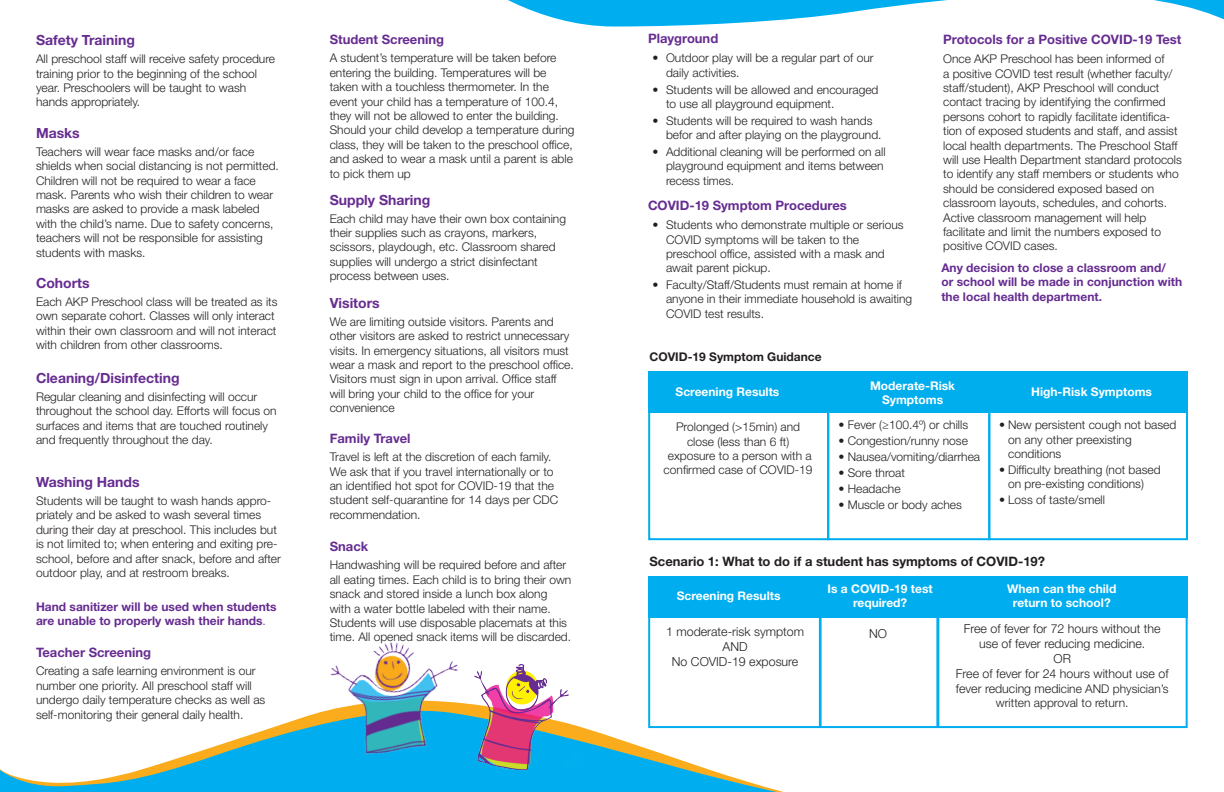
<style>
.page{position:relative;width:1224px;height:792px;background:#fff}
.page>*{position:absolute;margin:0;border:0;box-sizing:border-box;transform-origin:0 0}
.t1{font:700 14px "Helvetica Neue LT Std";color:#662c91}
.Paragraph_Style_4{font:700 13px "Helvetica Neue LT Std";color:#662c91}
.t2{font:700 13px "Helvetica Neue LT Std";color:#231f20}
.t3{font:300 12.4px/14.9px "Helvetica Neue LT Std";color:#231f20;text-align:center}
.t4{font:300 12px/14.4px "Helvetica Neue LT Std";color:#231f20}
.t5{font:700 12px/14.4px "Helvetica Neue LT Std";color:#662c91}
.t6{font:700 12px/14.4px "Helvetica Neue LT Std";color:#fff;text-align:center}
.t7{font:700 12px "Helvetica Neue LT Std";color:#231f20}
.s1{font-weight:300}
.s2{font-size:12.4px}
</style>
<div class="page">
<svg style="left:508px;top:0;width:716px;height:27px"></svg>
<svg style="left:0;top:704px;width:808px;height:88px"></svg>
<img style="left:474px;top:664px;width:111px;height:128px">
<img style="left:313px;top:642px;width:148px;height:130px">
<div style="left:648px;top:382px;width:181px;height:158px;border:2px solid #00aeef"></div>
<div style="left:827px;top:382px;width:163px;height:158px;border:2px solid #00aeef"></div>
<div style="left:988px;top:382px;width:200px;height:158px;border:2px solid #00aeef"></div>
<div style="left:648px;top:371px;width:540px;height:42px;background:#00aeee"></div>
<div style="left:648px;top:576px;width:540px;height:42px;background:#00aeef"></div>
<div style="left:648px;top:589px;width:173px;height:139px;border:2px solid #00aeef"></div>
<div style="left:820px;top:589px;width:118px;height:139px;border:2px solid #00aeef"></div>
<div style="left:937px;top:589px;width:251px;height:139px;border:2px solid #00aeef"></div>
<p class="t1" style="left:36px;top:31px;width:101px">Safety Training</p>
<p class="t4" style="left:36px;top:51px;width:241px">All preschool staff will receive safety procedure training prior to the beginning of the school year. Preschoolers will be taught to wash hands appropriately.</p>
<p class="Paragraph_Style_4" style="left:330px;top:32px;width:116px">Student Screening</p>
<p class="t4" style="left:330px;top:51px;width:246px">A student’s temperature will be taken before entering the building. Temperatures will be taken with a touchless thermometer. In the event your child has a temperature of 100.4, they will not be allowed to enter the building.<br>Should your child develop a temperature during class, they will be taken to the preschool office, and asked to wear a mask until a parent is able to pick them up</p>
<p class="t1" style="left:36px;top:124px;width:45px">Masks</p>
<p class="t4" style="left:36px;top:144px;width:244px">Teachers will wear face masks and/or face shields when social distancing is not permitted.<br>Children will not be required to wear a face mask. Parents who wish their children to wear masks are asked to provide a mask labeled with the child’s name. Due to safety concerns, teachers will not be responsible for assisting students with masks.</p>
<p class="t1" style="left:330px;top:191px;width:102px">Supply Sharing</p>
<p class="t4" style="left:330px;top:211px;width:238px">Each child may have their own box containing their supplies such as crayons, markers, scissors, playdough, etc. Classroom shared supplies will undergo a strict disinfectant process between uses.</p>
<p class="t1" style="left:36px;top:274px;width:55px">Cohorts</p>
<p class="t4" style="left:36px;top:294px;width:243px">Each AKP Preschool class will be treated as its own separate cohort. Classes will only interact within their own classroom and will not interact with children from other classrooms.</p>
<p class="t1" style="left:330px;top:294px;width:52px">Visitors</p>
<p class="t4" style="left:330px;top:314px;width:246px">We are limiting outside visitors. Parents and other visitors are asked to restrict unnecessary visits. In emergency situations, all visitors must wear a mask and report to the preschool office.<br>Visitors must sign in upon arrival. Office staff will bring your child to the office for your</p>
<p class="t4" style="left:330px;top:400px;width:66px">convenience</p>
<p class="t1" style="left:36px;top:369px;width:145px">Cleaning/Disinfecting</p>
<p class="t4" style="left:36px;top:389px;width:242px">Regular cleaning and disinfecting will occur throughout the school day. Efforts will focus on surfaces and items that are touched routinely and frequently throughout the day.</p>
<p class="Paragraph_Style_4" style="left:330px;top:431px;width:82px">Family Travel</p>
<p class="t4" style="left:330px;top:449px;width:230px">Travel is left at the discretion of each family.<br>We ask that if you travel internationally or to an identified hot spot for COVID-19 that the student self-quarantine for 14 days per CDC recommendation.</p>
<p class="t1" style="left:36px;top:473px;width:105px">Washing Hands</p>
<p class="t4" style="left:36px;top:493px;width:246px">Students will be taught to wash hands appro&shy;priately and be asked to wash several times during their day at preschool. This includes but is not limited to; when entering and exiting pre&shy;school, before and after snack, before and after outdoor play, and at restroom breaks.</p>
<p class="t5" style="left:36px;top:599px;width:242px">Hand sanitizer will be used when students are unable to properly wash their hands<span class="s1">.</span></p>
<p class="Paragraph_Style_4" style="left:330px;top:539px;width:40px">Snack</p>
<p class="t4" style="left:330px;top:558px;width:243px">Handwashing will be required before and after all eating times. Each child is to bring their own snack and stored inside a lunch box along with a water bottle labeled with their name.<br>Students will use disposable placemats at this time. All opened snack items will be discarded.</p>
<p class="Paragraph_Style_4" style="left:36px;top:645px;width:117px">Teacher Screening</p>
<p class="t4" style="left:36px;top:664px;width:231px">Creating a safe learning environment is our number one priority. All preschool staff will undergo daily temperature checks as well as self-monitoring their general daily health.</p>
<p class="Paragraph_Style_4" style="left:648px;top:31px;width:72px">Playground</p>
<p class="t4" style="left:666px;top:51px;width:209px;text-indent:-14px">• Outdoor play will be a regular part of our daily activities.</p>
<p class="t4" style="left:666px;top:82px;width:214px;text-indent:-14px">• Students will be allowed and encouraged to use all playground equipment.</p>
<p class="t4" style="left:666px;top:113px;width:217px;text-indent:-14px">• Students will be required to wash hands befor and after playing on the playground.</p>
<p class="t4" style="left:666px;top:144px;width:221px;text-indent:-14px">• Additional cleaning will be performed on all playground equipment and items between recess times.</p>
<p class="Paragraph_Style_4" style="left:648px;top:197px;width:200px">COVID-19 Symptom Procedures</p>
<p class="t4" style="left:666px;top:217px;width:239px;text-indent:-14px">• Students who demonstrate multiple or serious COVID symptoms will be taken to the preschool office, assisted with a mask and await parent pickup.</p>
<p class="t4" style="left:666px;top:277px;width:248px;text-indent:-14px">• Faculty/Staff/Students must remain at home if anyone in their immediate household is awaiting<br>COVID test results.</p>
<p class="t7" style="left:649px;top:349px;width:174px">COVID-19 Symptom Guidance</p>
<p class="Paragraph_Style_4" style="left:943px;top:32px;width:240px">Protocols for a Positive COVID-19 Test</p>
<p class="t4" style="left:943px;top:52px;width:240px">Once AKP Preschool has been informed of<br>a positive COVID test result (whether faculty/ staff/student), AKP Preschool will conduct contact tracing by identifying the confirmed persons cohort to rapidly facilitate identifica&shy;tion of exposed students and staff, and assist local health departments. The Preschool Staff will use Health Department standard protocols to identify any staff members or students who should be considered exposed based on classroom layouts, schedules, and cohorts.<br>Active classroom management will help facilitate and limit the numbers exposed to positive COVID cases.</p>
<p class="t5" style="left:941px;top:260px;width:242px">Any decision to close a classroom and/<br>or school will be made in conjunction with the local health department.</p>
<p class="t6" style="left:676px;top:384px;width:105px">Screening Results</p>
<p class="t6" style="left:870px;top:378px;width:87px">Moderate-Risk<br>Symptoms</p>
<p class="t6" style="left:1031px;top:384px;width:122px">High-Risk Symptoms</p>
<p class="t4" style="left:664px;top:420px;width:150px;text-align:center">Prolonged (&gt;15min) and close (less than 6 ft) exposure to a person with a confirmed case of COVID-19</p>
<p class="t4" style="left:838px;top:418px;width:131px">• Fever (≥100.4º) or chills</p>
<p class="t4" style="left:838px;top:434px;width:131px">• Congestion/runny nose</p>
<p class="t4" style="left:838px;top:450px;width:143px">• Nausea/vomiting/diarrhea</p>
<p class="t4" style="left:838px;top:466px;width:68px">• Sore throat</p>
<p class="t4" style="left:838px;top:482px;width:64px">• Headache</p>
<p class="t4" style="left:838px;top:498px;width:125px">• Muscle or body aches</p>
<p class="t4" style="left:1008px;top:418px;width:170px;text-indent:-9px">• New persistent cough not based on any other preexisting conditions</p>
<p class="t4" style="left:1008px;top:462px;width:154px;text-indent:-9px">• Difficulty breathing (not based on pre-existing conditions)</p>
<p class="t4" style="left:999px;top:493px;width:107px">• Loss of taste/smell</p>
<p class="t2" style="left:649px;top:553px;width:397px">Scenario 1: What to do if a student has symptoms of COVID-19?</p>
<p class="t6" style="left:677px;top:588px;width:105px">Screening Results</p>
<p class="t6" style="left:828px;top:581px;width:107px">Is a COVID-19 test required?</p>
<p class="t6" style="left:1007px;top:581px;width:111px">When can the child</p>
<p class="t6" style="left:1013px;top:595px;width:99px">return to school?</p>
<p class="t3" style="left:666px;top:624px;width:139px">1 moderate-risk symptom</p>
<p class="t3" style="left:723px;top:639px;width:27px">AND</p>
<p class="t3" style="left:672px;top:654px;width:128px">No COVID-19 exposure</p>
<p class="t3" style="left:869px;top:626px;width:19px">NO</p>
<p class="t3" style="left:964px;top:621px;width:198px">Free of fever for 72 hours without the use of fever reducing medicine.</p>
<p class="t3" style="left:1054px;top:651px;width:19px">OR</p>
<p class="t3" style="left:956px;top:666px;width:214px">Free of fever for 24 hours without use of</p>
<p class="t4" style="left:956px;top:681px;width:214px;text-align:center"><span class="s2">fever reducing medi</span>cine AND physician’s written approval to return.</p>
</div>
